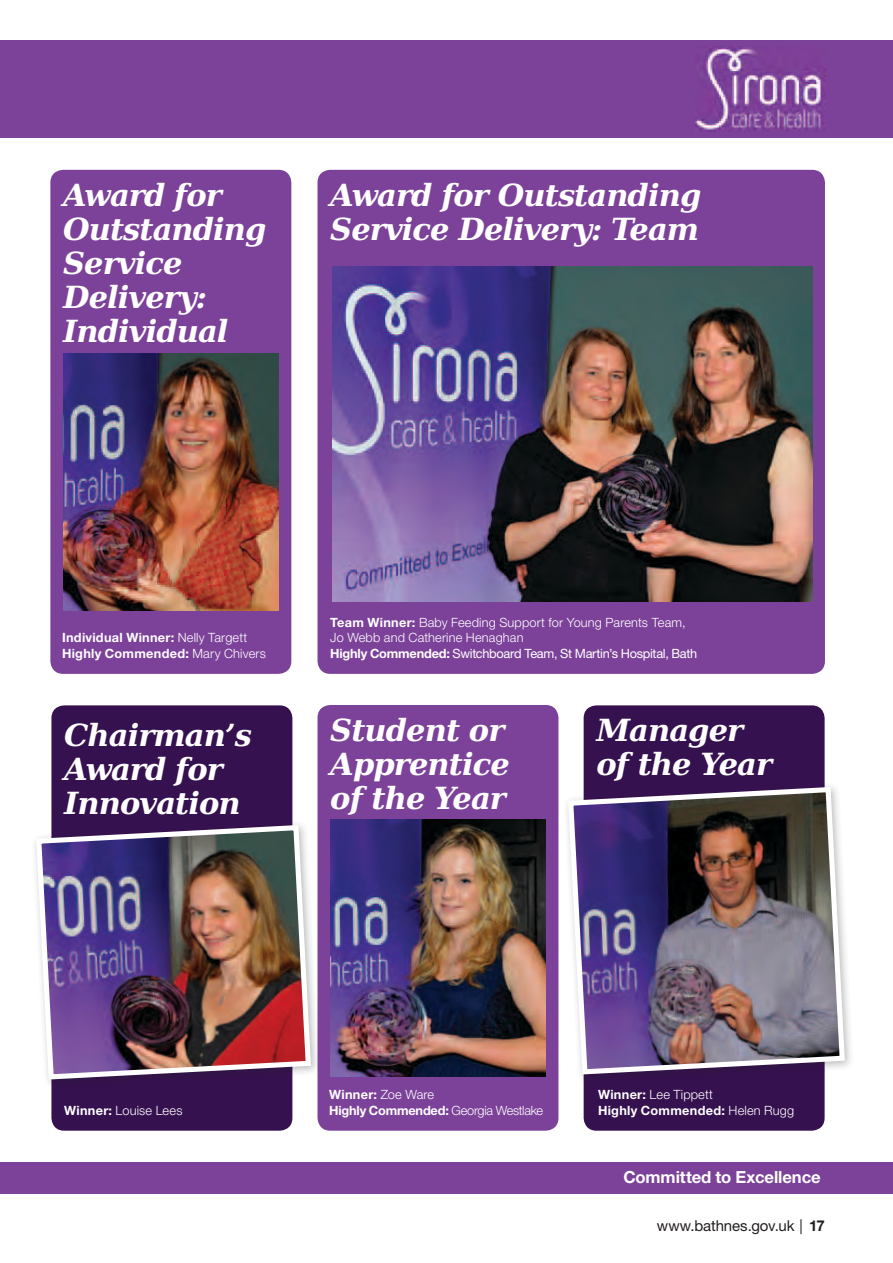
<style>
.page{position:relative;width:893px;height:1263px;background:#fff}
.page>*{position:absolute;margin:0;border:0;box-sizing:border-box;transform-origin:0 0}
.t1{font:italic 700 30.6px/34px "DejaVu Serif";letter-spacing:-.03em;color:#fff}
.t2{font:700 16.65px "Helvetica Neue LT Std";letter-spacing:-.005em;color:#fff}
.t3{font:15px "Helvetica Neue LT Std";letter-spacing:-.005em;color:#231f20}
.t4{font:300 12.75px/15.8px "Helvetica Neue LT Std";letter-spacing:.01em;color:#fff}
.t5{font:700 12.75px/15.8px "Helvetica Neue LT Std";letter-spacing:.02em;color:#fff}
.t6{font:700 12.75px/15.8px "Helvetica Neue LT Std";letter-spacing:-.015em;color:#fff}
.s1{font-weight:300}
.s2{font-weight:700}
.s3{font-weight:400}
</style>
<div class="page">
<div style="left:0;top:1162px;width:893px;height:32px;background:#7c4299"></div>
<div style="left:0;top:40px;width:893px;height:98px;background:#7c4299"></div>
<img style="left:695px;top:47px;width:130px;height:85px">
<div style="left:584px;top:705px;width:241px;height:426px;background:#361150;border-radius:13px"></div>
<div style="left:562px;top:781px;width:293px;height:303px;background:#231f20;opacity:.3"></div>
<img style="left:565px;top:784px;width:282px;height:293px">
<div style="left:51px;top:705px;width:241px;height:426px;background:#361150;border-radius:13px"></div>
<div style="left:31px;top:819px;width:290px;height:270px;background:#231f20;opacity:.3"></div>
<img style="left:33px;top:822px;width:281px;height:260px">
<div style="left:50px;top:170px;width:241px;height:504px;background:#7c4299;border-radius:13px"></div>
<img style="left:64px;top:353px;width:215px;height:257px">
<div style="left:317px;top:705px;width:241px;height:426px;background:#7c4299;border-radius:13px"></div>
<img style="left:331px;top:819px;width:215px;height:257px">
<div style="left:317px;top:170px;width:508px;height:504px;background:#7c4299;border-radius:13px"></div>
<img style="left:333px;top:267px;width:479px;height:335px">
<p class="t1" style="left:63px;top:176px;width:205px">Award for<br>Outstanding<br>Service<br>Delivery:<br>Individual</p>
<p class="t1" style="left:330px;top:176px;width:373px">Award for Outstanding<br>Service Delivery: Team</p>
<p class="t5" style="left:62px;top:630px;width:205px">Individual Winner: <span class="s1">Nelly Targett<br></span>Highly Commended: <span class="s1">Mary Chivers</span></p>
<p class="t1" style="left:64px;top:716px;width:189px">Chairman’s<br>Award for<br>Innovation</p>
<p class="t4" style="left:330px;top:614px;width:368px"><span class="s2">Team Winner:</span> Baby Feeding Support for Young Parents Team,<br>Jo Webb and Catherine Henaghan<br><span class="s2">Highly Commended:</span> <span class="s3">Switchboard Team, St Martin’s Hospital, Bath</span></p>
<p class="t1" style="left:330px;top:711px;width:181px">Student or<br>Apprentice of the Year</p>
<p class="t1" style="left:596px;top:711px;width:177px">Manager of the Year</p>
<p class="t4" style="left:64px;top:1102px;width:120px"><span class="s2">Winner:</span> Louise Lees</p>
<p class="t6" style="left:329px;top:1086px;width:215px">Winner: <span class="s1">Zoe Ware<br></span>Highly Commended: <span class="s1">Georgia Westlake</span></p>
<p class="t5" style="left:598px;top:1086px;width:198px">Winner: <span class="s1">Lee Tippett<br></span>Highly Commended: <span class="s1">Helen Rugg</span></p>
<p class="t2" style="left:623px;top:1166px;width:199px">Committed to Excellence</p>
<p class="t3" style="left:657px;top:1217px;width:170px">www.bathnes.gov.uk | <span class="s2">17</span></p>
</div>
